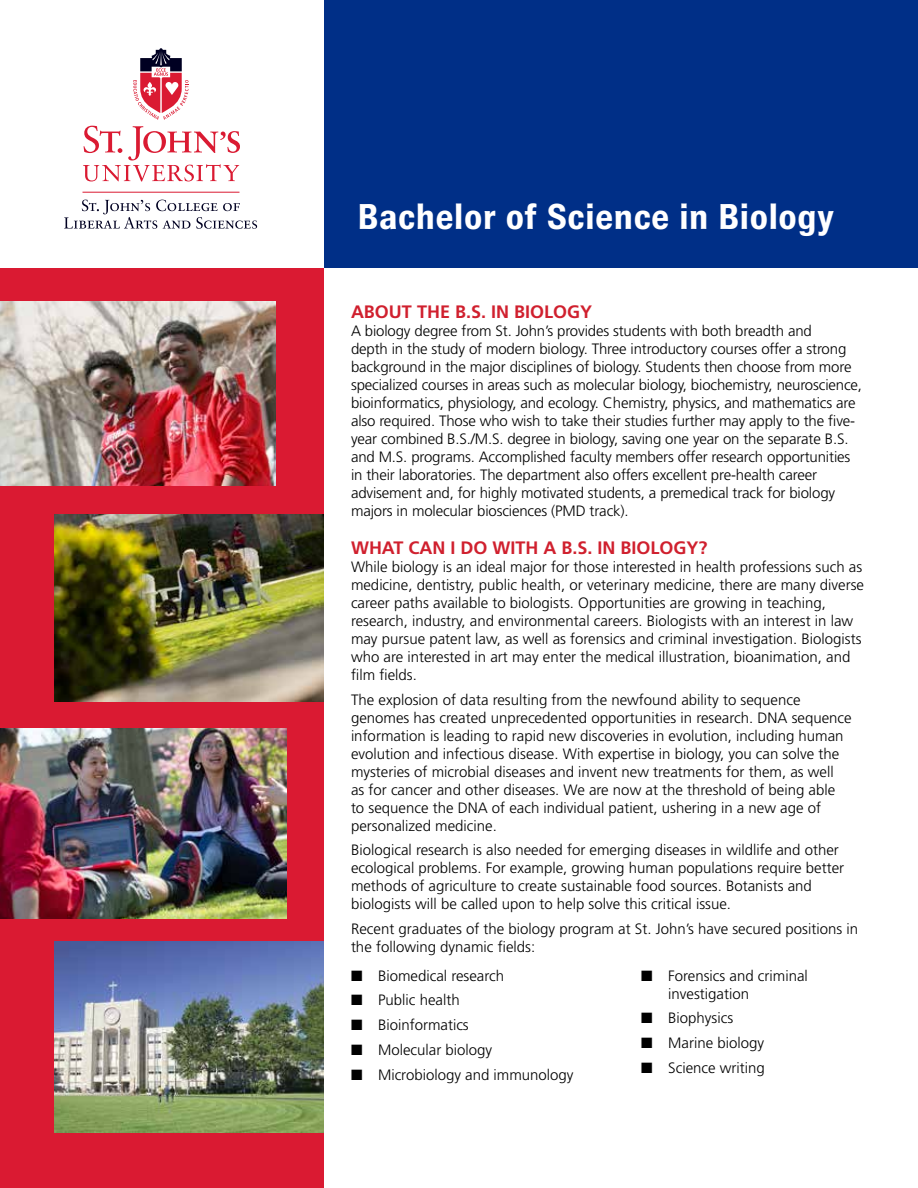
<style>
.page{position:relative;width:918px;height:1188px;background:#fff}
.page>*{position:absolute;margin:0;border:0;box-sizing:border-box;transform-origin:0 0}
.t1{font:700 36px "Brown";color:#fff}
.t2{font:700 18px "Frutiger";color:#d0202e}
.t3{font:300 15px/18px "Frutiger LT Std";color:#000}
</style>
<div class="page">
<div style="left:0;top:269px;width:324px;height:919px;background:#da1a32"></div>
<div style="left:324px;top:0;width:594px;height:268px;background:#002f87"></div>
<svg style="left:83px;top:126px;width:157px;height:55px"></svg>
<svg style="left:133px;top:48px;width:55px;height:72px"></svg>
<svg style="left:64px;top:200px;width:193px;height:29px"></svg>
<hr style="left:83px;top:192px;width:156px;height:1px;background:#da1a32">
<img style="left:0;top:301px;width:276px;height:185px">
<img style="left:54px;top:515px;width:270px;height:187px">
<img style="left:54px;top:942px;width:270px;height:190px">
<img style="left:0;top:728px;width:286px;height:191px">
<h1 class="t1" style="left:357px;top:196px;width:478px">Bachelor of Science in Biology</h1>
<p class="t2" style="left:351px;top:301px;width:243px">ABOUT THE B.S. IN BIOLOGY</p>
<p class="t3" style="left:351px;top:322px;width:513px">A biology degree from St. John’s provides students with both breadth and<br>depth in the study of modern biology. Three introductory courses offer a strong background in the major disciplines of biology. Students then choose from more specialized courses in areas such as molecular biology, biochemistry, neuroscience, bioinformatics, physiology, and ecology. Chemistry, physics, and mathematics are also required. Those who wish to take their studies further may apply to the five&shy;year combined B.S./M.S. degree in biology, saving one year on the separate B.S. and M.S. programs. Accomplished faculty members offer research opportunities in their laboratories. The department also offers excellent pre-health career advisement and, for highly motivated students, a premedical track for biology majors in molecular biosciences (PMD track).</p>
<p class="t2" style="left:351px;top:537px;width:358px">WHAT CAN I DO WITH A B.S. IN BIOLOGY?</p>
<p class="t3" style="left:351px;top:558px;width:515px">While biology is an ideal major for those interested in health professions such as medicine, dentistry, public health, or veterinary medicine, there are many diverse career paths available to biologists. Opportunities are growing in teaching, research, industry, and environmental careers. Biologists with an interest in law may pursue patent law, as well as forensics and criminal investigation. Biologists who are interested in art may enter the medical illustration, bioanimation, and film fields.</p>
<p class="t3" style="left:351px;top:691px;width:502px">The explosion of data resulting from the newfound ability to sequence genomes has created unprecedented opportunities in research. DNA sequence information is leading to rapid new discoveries in evolution, including human evolution and infectious disease. With expertise in biology, you can solve the mysteries of microbial diseases and invent new treatments for them, as well<br>as for cancer and other diseases. We are now at the threshold of being able to sequence the DNA of each individual patient, ushering in a new age of personalized medicine.</p>
<p class="t3" style="left:351px;top:842px;width:495px">Biological research is also needed for emerging diseases in wildlife and other ecological problems. For example, growing human populations require better methods of agriculture to create sustainable food sources. Botanists and biologists will be called upon to help solve this critical issue.</p>
<p class="t3" style="left:351px;top:920px;width:509px">Recent graduates of the biology program at St. John’s have secured positions in the following dynamic fields:</p>
<p class="t3" style="left:351px;top:967px;width:155px">■ Biomedical research</p>
<p class="t3" style="left:351px;top:991px;width:110px">■ Public health</p>
<p class="t3" style="left:351px;top:1016px;width:119px">■ Bioinformatics</p>
<p class="t3" style="left:351px;top:1041px;width:143px">■ Molecular biology</p>
<p class="t3" style="left:351px;top:1066px;width:224px">■ Microbiology and immunology</p>
<p class="t3" style="left:668px;top:967px;width:141px;text-indent:-27px">■ Forensics and criminal investigation</p>
<p class="t3" style="left:641px;top:1009px;width:94px">■ Biophysics</p>
<p class="t3" style="left:641px;top:1034px;width:124px">■ Marine biology</p>
<p class="t3" style="left:641px;top:1059px;width:125px">■ Science writing</p>
</div>
